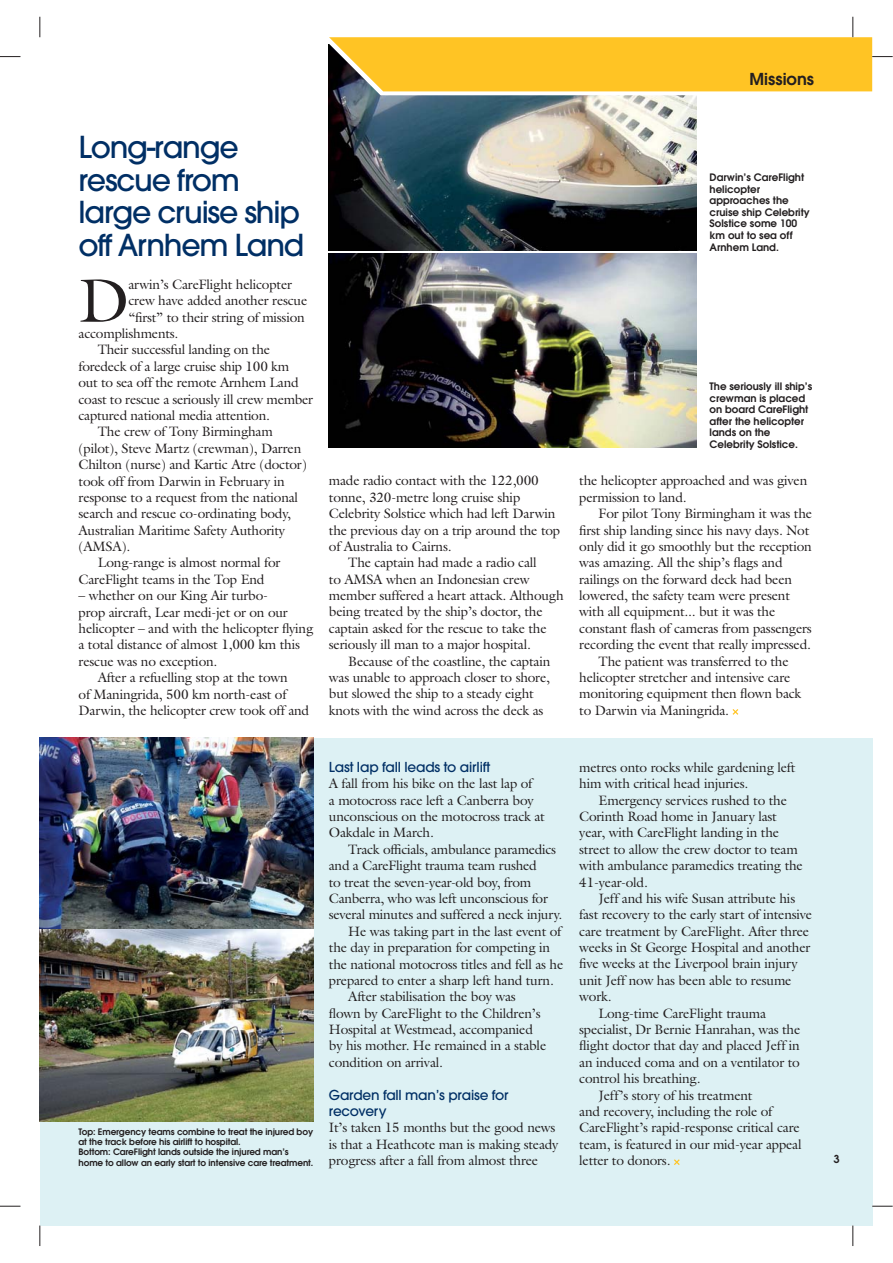
<style>
.page{position:relative;width:893px;height:1263px;background:#fff}
.page>*{position:absolute;margin:0;border:0;box-sizing:border-box;transform-origin:0 0}
.t1{font:61.8px "Galliard";color:#231f20}
.t2{font:500 30px/32.8px "Avant Garde LT";letter-spacing:-.04em;color:#002f65}
.t3{font:600 16.35px "Avant Garde";color:#231f20}
.t4{font:13.65px/16.4px "Galliard";letter-spacing:-.015em;color:#231f20}
.t5{font:500 13.65px/16.4px "Avant Garde LT";letter-spacing:-.015em;color:#002f65}
.t6{font:600 10.95px "Avant Garde";color:#231f20}
.t7{font:600 10.2px/11.6px "Avant Garde";color:#231f20}
.t8{font:600 8.85px/10.2px "Avant Garde";letter-spacing:-.01em;color:#231f20}
</style>
<div class="page">
<img style="left:329px;top:95px;width:368px;height:155px">
<img style="left:329px;top:254px;width:368px;height:194px">
<div style="left:40px;top:738px;width:832px;height:488px;background:#ddf1f4"></div>
<svg style="left:732px;top:709px;width:6px;height:6px"></svg>
<svg style="left:674px;top:1159px;width:6px;height:6px"></svg>
<img style="left:40px;top:738px;width:273px;height:383px">
<svg style="left:0;top:56px;width:20px;height:1px"></svg>
<svg style="left:0;top:1206px;width:20px;height:1px"></svg>
<svg style="left:872px;top:1206px;width:21px;height:1px"></svg>
<svg style="left:40px;top:17px;width:1px;height:20px"></svg>
<svg style="left:40px;top:1226px;width:1px;height:20px"></svg>
<svg style="left:328px;top:17px;width:565px;height:78px"></svg>
<svg style="left:852px;top:1226px;width:1px;height:20px"></svg>
<p class="t3" style="left:749px;top:73px;width:66px">Missions</p>
<h2 class="t2" style="left:79px;top:132px;width:227px">Long-range rescue from large cruise ship off Arnhem Land</h2>
<h1 class="t1" style="left:79px;top:277px;width:52px">D</h1>
<p class="t4" style="left:128px;top:277px;width:165px">arwin’s CareFlight helicopter</p>
<p class="t4" style="left:128px;top:294px;width:180px">crew have added another rescue</p>
<p class="t4" style="left:128px;top:310px;width:178px">“first” to their string of mission</p>
<p class="t4" style="left:79px;top:327px;width:101px">accomplishments.</p>
<p class="t4" style="left:98px;top:343px;width:174px">Their successful landing on the</p>
<p class="t4" style="left:79px;top:359px;width:212px">foredeck of a large cruise ship 100 km</p>
<p class="t4" style="left:79px;top:376px;width:222px">out to sea off the remote Arnhem Land</p>
<p class="t4" style="left:79px;top:392px;width:236px">coast to rescue a seriously ill crew member</p>
<p class="t4" style="left:79px;top:409px;width:193px">captured national media attention.</p>
<p class="t4" style="left:98px;top:425px;width:176px">The crew of Tony Birmingham</p>
<p class="t4" style="left:79px;top:441px;width:224px">(pilot), Steve Martz (crewman), Darren</p>
<p class="t4" style="left:79px;top:458px;width:230px">Chilton (nurse) and Kartic Atre (doctor)</p>
<p class="t4" style="left:79px;top:474px;width:208px">took off from Darwin in February in</p>
<p class="t4" style="left:79px;top:490px;width:221px">response to a request from the national</p>
<p class="t4" style="left:79px;top:507px;width:214px">search and rescue co-ordinating body,</p>
<p class="t4" style="left:79px;top:523px;width:208px">Australian Maritime Safety Authority</p>
<p class="t4" style="left:79px;top:540px;width:53px">(AMSA).</p>
<p class="t4" style="left:98px;top:556px;width:184px">Long-range is almost normal for</p>
<p class="t4" style="left:79px;top:572px;width:187px">CareFlight teams in the Top End</p>
<p class="t4" style="left:79px;top:589px;width:191px">– whether on our King Air turbo-</p>
<p class="t4" style="left:79px;top:605px;width:211px">prop aircraft, Lear medi-jet or on our</p>
<p class="t4" style="left:79px;top:622px;width:236px">helicopter – and with the helicopter flying</p>
<p class="t4" style="left:79px;top:638px;width:223px">a total distance of almost 1,000 km this</p>
<p class="t4" style="left:79px;top:654px;width:140px">rescue was no exception.</p>
<p class="t4" style="left:98px;top:671px;width:191px">After a refuelling stop at the town</p>
<p class="t4" style="left:79px;top:687px;width:209px">of Maningrida, 500 km north-east of</p>
<p class="t4" style="left:79px;top:704px;width:232px">Darwin, the helicopter crew took off and</p>
<p class="t4" style="left:329px;top:474px;width:211px">made radio contact with the 122,000</p>
<p class="t4" style="left:329px;top:490px;width:193px">tonne, 320-metre long cruise ship</p>
<p class="t4" style="left:329px;top:507px;width:228px">Celebrity Solstice which had left Darwin</p>
<p class="t4" style="left:329px;top:523px;width:233px">the previous day on a trip around the top</p>
<p class="t4" style="left:329px;top:540px;width:124px">of Australia to Cairns.</p>
<p class="t4" style="left:348px;top:556px;width:190px">The captain had made a radio call</p>
<p class="t4" style="left:329px;top:572px;width:202px">to AMSA when an Indonesian crew</p>
<p class="t4" style="left:329px;top:589px;width:236px">member suffered a heart attack. Although</p>
<p class="t4" style="left:329px;top:605px;width:215px">being treated by the ship’s doctor, the</p>
<p class="t4" style="left:329px;top:621px;width:219px">captain asked for the rescue to take the</p>
<p class="t4" style="left:329px;top:638px;width:203px">seriously ill man to a major hospital.</p>
<p class="t4" style="left:348px;top:654px;width:204px">Because of the coastline, the captain</p>
<p class="t4" style="left:329px;top:671px;width:223px">was unable to approach closer to shore,</p>
<p class="t4" style="left:329px;top:687px;width:206px">but slowed the ship to a steady eight</p>
<p class="t4" style="left:329px;top:703px;width:216px">knots with the wind across the deck as</p>
<p class="t7" style="left:709px;top:172px;width:102px">Darwin’s CareFlight helicopter approaches the cruise ship Celebrity<br>Solstice some 100 km out to sea off<br>Arnhem Land.</p>
<p class="t7" style="left:709px;top:381px;width:104px">The seriously ill ship’s crewman is placed on board CareFlight after the helicopter lands on the<br>Celebrity Solstice.</p>
<p class="t4" style="left:579px;top:474px;width:230px">the helicopter approached and was given permission to land.</p>
<p class="t4" style="left:599px;top:507px;width:215px">For pilot Tony Birmingham it was the</p>
<p class="t4" style="left:579px;top:523px;width:232px">first ship landing since his navy days. Not</p>
<p class="t4" style="left:579px;top:540px;width:234px">only did it go smoothly but the reception</p>
<p class="t4" style="left:579px;top:556px;width:205px">was amazing. All the ship’s flags and</p>
<p class="t4" style="left:579px;top:572px;width:214px">railings on the forward deck had been</p>
<p class="t4" style="left:579px;top:589px;width:212px">lowered, the safety team were present</p>
<p class="t4" style="left:579px;top:605px;width:198px">with all equipment... but it was the</p>
<p class="t4" style="left:579px;top:621px;width:234px">constant flash of cameras from passengers</p>
<p class="t4" style="left:579px;top:638px;width:233px">recording the event that really impressed.</p>
<p class="t4" style="left:599px;top:654px;width:191px">The patient was transferred to the</p>
<p class="t4" style="left:579px;top:671px;width:213px">helicopter stretcher and intensive care</p>
<p class="t4" style="left:579px;top:687px;width:224px">monitoring equipment then flown back</p>
<p class="t4" style="left:579px;top:703px;width:151px">to Darwin via Maningrida.</p>
<p class="t8" style="left:79px;top:1127px;width:236px">Top: Emergency teams combine to treat the injured boy at the track before his airlift to hospital.<br>Bottom: CareFlight lands outside the injured man’s home to allow an early start to intensive care treatment.</p>
<p class="t5" style="left:329px;top:760px;width:163px">Last lap fall leads to airlift</p>
<p class="t4" style="left:329px;top:777px;width:217px">A fall from his bike on the last lap of<br>a motocross race left a Canberra boy unconscious on the motocross track at<br>Oakdale in March.</p>
<p class="t4" style="left:348px;top:842px;width:209px">Track officials, ambulance paramedics</p>
<p class="t4" style="left:329px;top:859px;width:209px">and a CareFlight trauma team rushed</p>
<p class="t4" style="left:329px;top:875px;width:204px">to treat the seven-year-old boy, from</p>
<p class="t4" style="left:329px;top:892px;width:220px">Canberra, who was left unconscious for</p>
<p class="t4" style="left:329px;top:908px;width:235px">several minutes and suffered a neck injury.</p>
<p class="t4" style="left:348px;top:924px;width:215px">He was taking part in the last event of</p>
<p class="t4" style="left:329px;top:941px;width:223px">the day in preparation for competing in</p>
<p class="t4" style="left:329px;top:957px;width:236px">the national motocross titles and fell as he</p>
<p class="t4" style="left:329px;top:973px;width:226px">prepared to enter a sharp left hand turn.</p>
<p class="t4" style="left:348px;top:990px;width:169px">After stabilisation the boy was</p>
<p class="t4" style="left:329px;top:1006px;width:213px">flown by CareFlight to the Children’s</p>
<p class="t4" style="left:329px;top:1023px;width:206px">Hospital at Westmead, accompanied</p>
<p class="t4" style="left:329px;top:1039px;width:219px">by his mother. He remained in a stable</p>
<p class="t4" style="left:329px;top:1055px;width:116px">condition on arrival.</p>
<p class="t5" style="left:329px;top:1087px;width:181px">Garden fall man’s praise for recovery</p>
<p class="t4" style="left:329px;top:1121px;width:231px">It’s taken 15 months but the good news is that a Heathcote man is making steady progress after a fall from almost three</p>
<p class="t4" style="left:579px;top:760px;width:218px">metres onto rocks while gardening left him with critical head injuries.</p>
<p class="t4" style="left:579px;top:793px;width:225px;text-indent:19px">Emergency services rushed to the<br>Corinth Road home in January last year, with CareFlight landing in the street to allow the crew doctor to team with ambulance paramedics treating the<br>41-year-old.</p>
<p class="t4" style="left:599px;top:891px;width:198px">Jeff and his wife Susan attribute his</p>
<p class="t4" style="left:579px;top:908px;width:234px">fast recovery to the early start of intensive</p>
<p class="t4" style="left:579px;top:924px;width:231px">care treatment by CareFlight. After three</p>
<p class="t4" style="left:579px;top:941px;width:233px">weeks in St George Hospital and another</p>
<p class="t4" style="left:579px;top:957px;width:220px">five weeks at the Liverpool brain injury</p>
<p class="t4" style="left:579px;top:973px;width:214px">unit Jeff now has been able to resume</p>
<p class="t4" style="left:579px;top:990px;width:34px">work.</p>
<p class="t4" style="left:599px;top:1006px;width:169px">Long-time CareFlight trauma</p>
<p class="t4" style="left:579px;top:1023px;width:222px">specialist, Dr Bernie Hanrahan, was the</p>
<p class="t4" style="left:579px;top:1039px;width:222px">flight doctor that day and placed Jeff in</p>
<p class="t4" style="left:579px;top:1055px;width:222px">an induced coma and on a ventilator to</p>
<p class="t4" style="left:579px;top:1072px;width:123px">control his breathing.</p>
<p class="t4" style="left:599px;top:1088px;width:155px">Jeff’s story of his treatment</p>
<p class="t4" style="left:579px;top:1105px;width:195px">and recovery, including the role of</p>
<p class="t4" style="left:579px;top:1121px;width:222px">CareFlight’s rapid-response critical care</p>
<p class="t4" style="left:579px;top:1137px;width:224px">team, is featured in our mid-year appeal</p>
<p class="t4" style="left:579px;top:1154px;width:93px">letter to donors.</p>
<p class="t6" style="left:833px;top:1155px;width:8px">3</p>
</div>
